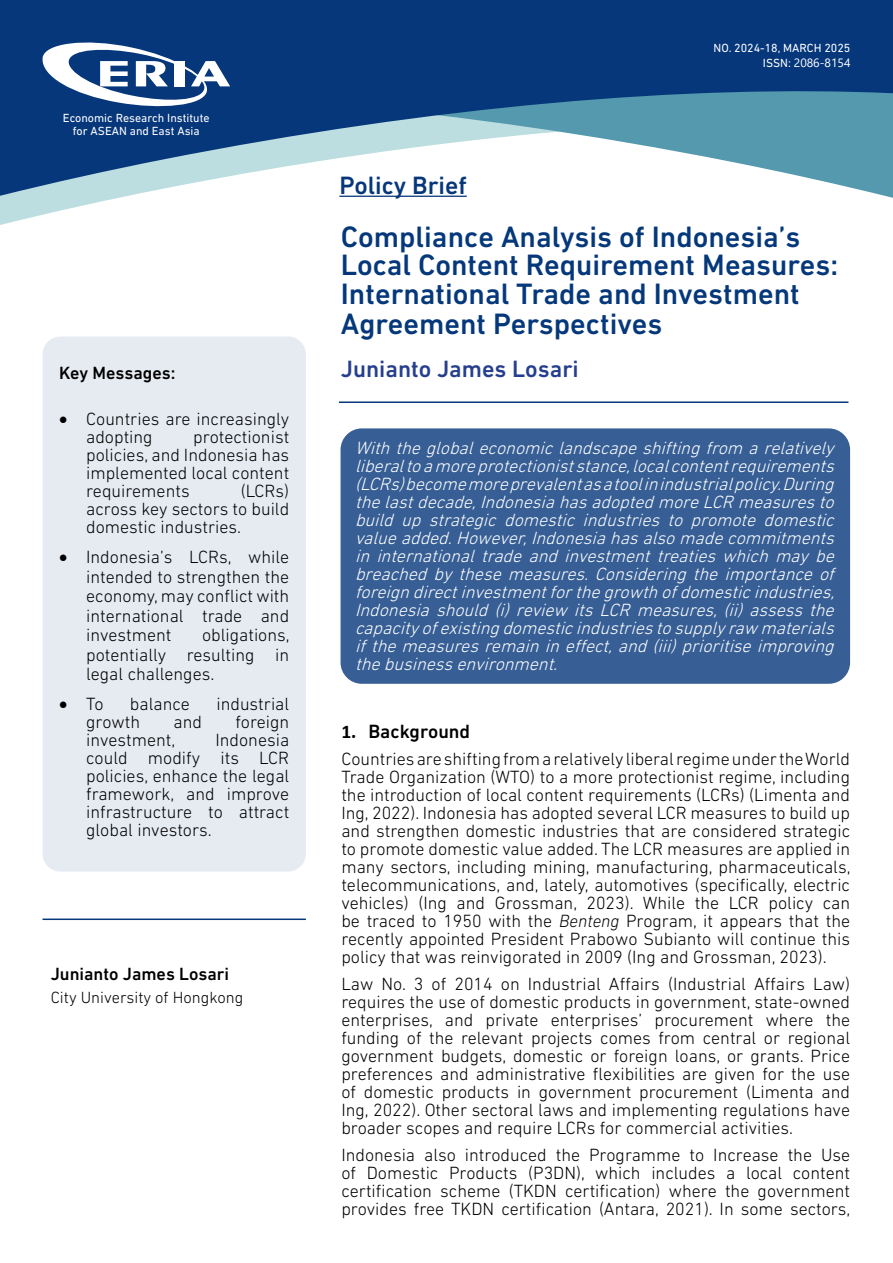
<style>
.page{position:relative;width:893px;height:1263px;background:#fff}
.page>*{position:absolute;margin:0;border:0;box-sizing:border-box;transform-origin:0 0}
.t1{font:500 30px/29px "DIN Next LT Pro";color:#05387a}
.t2{font:500 25.5px "DIN Next LT Pro";color:#06377b}
.t3{font:500 24px "DIN Next LT Pro";color:#253f8e}
.t4{font:500 19.5px "DIN Next LT Pro";color:#000}
.t5{font:300 18px/18px "DIN Next LT Pro";color:#000;text-align:justify}
.t6{font:italic 300 18px/18px "DIN Next LT Pro";color:#fff;text-align:justify}
.Key_Issues{font:500 18px "DIN Next LT Pro";color:#000}
.Key_Issues-2{font:300 16.5px "DIN Next LT Pro";color:#000}
.t7{font:12px "DIN Next LT Pro";color:#fff}
.t8{font:12px "Segoe UI";color:#fff}
.s1{font-family:"DIN Next LT Pro"}
.s2{font-family:"Calibri";font-weight:700}
.s3{font-style:italic}
</style>
<div class="page">
<svg style="left:0;top:198px;width:117px;height:27px"></svg>
<svg style="left:0;top:0;width:893px;height:196px;fill:#06377b"></svg>
<div style="left:43px;top:336px;width:263px;height:536px;background:#e6ebf2;border-radius:18px"></div>
<hr style="left:339px;top:196px;width:128px;height:1px;background:#06377b">
<hr style="left:339px;top:401px;width:509px;height:2px;background:#05387a">
<div style="left:341px;top:428px;width:509px;height:256px;background:#375f95;border-radius:21px"></div>
<hr style="left:43px;top:918px;width:263px;height:2px;background:#05387a">
<svg style="left:41px;top:38px;width:189px;height:72px"></svg>
<div style="left:174px;top:61px;width:11px;height:25px;background:#fff"></div>
<p class="t7" style="left:63px;top:111px;width:148px">Economic Research Institute</p>
<p class="t7" style="left:73px;top:124px;width:128px">for ASEAN and East Asia</p>
<p class="Key_Issues" style="left:59px;top:363px;width:118px">Key Messages:</p>
<p class="t5" style="left:86px;top:410px;width:205px;text-indent:-27px">• Countries are increasingly adopting</p>
<p class="t5" style="left:86px;top:428px;width:205px;text-indent:107px">protectionist policies, and Indonesia has implemented local content requirements</p>
<p class="t5" style="left:86px;top:482px;width:205px;text-indent:155px">(LCRs) across key sectors to build domestic industries.</p>
<p class="t5" style="left:86px;top:547px;width:205px;line-height:19.5px;text-indent:-27px">• Indonesia’s LCRs, while intended to strengthen the economy, may conflict with international trade and investment</p>
<p class="t5" style="left:86px;top:625px;width:205px;line-height:19.5px;text-indent:116px">obligations, potentially resulting in legal challenges.</p>
<p class="t5" style="left:59px;top:695px;width:46px">• To</p>
<p class="t5" style="left:130px;top:695px;width:61px">balance</p>
<p class="t5" style="left:216px;top:695px;width:74px">industrial</p>
<p class="t5" style="left:86px;top:713px;width:55px">growth</p>
<p class="t5" style="left:173px;top:713px;width:30px">and</p>
<p class="t5" style="left:235px;top:713px;width:55px">foreign</p>
<p class="t5" style="left:86px;top:731px;width:91px">investment,</p>
<p class="t5" style="left:86px;top:731px;width:205px;text-indent:129px">Indonesia could modify its LCR policies, enhance the legal framework, and improve infrastructure to attract global investors.</p>
<p class="Key_Issues" style="left:51px;top:964px;width:180px">Junianto James Losari</p>
<p class="Key_Issues-2" style="left:51px;top:988px;width:194px">City University of Hongkong</p>
<p class="t2" style="left:339px;top:170px;width:129px">Policy Brief</p>
<p class="t7" style="left:714px;top:41px;width:138px">NO. 2024-18, MARCH 2025</p>
<p class="t8" style="left:763px;top:51px;width:89px"><span class="s1">ISSN:</span> 2086-8154</p>
<p class="t1" style="left:341px;top:222px;width:499px">Compliance Analysis of Indonesia’s Local Content Requirement Measures:<br>International Trade and Investment Agreement Perspectives</p>
<p class="t3" style="left:341px;top:355px;width:239px">Junianto James Losari</p>
<p class="t6" style="left:355px;top:439px;width:486px">Withtheglobaleconomiclandscapeshiftingfrom arelatively liberaltoamoreprotectioniststance,localcontentrequirements (LCRs)becomemoreprevalentasatoolinindustrialpolicy.During thelastdecade,IndonesiahasadoptedmoreLCR measuresto build up strategic domestic industries to promote domestic valueadded.However,Indonesiahasalsomadecommitments in international trade and investment treaties which may be breached by these measures. Considering the importance of foreigndirectinvestmentforthegrowthofdomesticindustries, Indonesia should (i) review its LCR measures, (ii) assess the capacityofexistingdomesticindustriestosupplyraw materials ifthemeasuresremainineffect,and(iii) prioritiseimproving thebusinessenvironment.</p>
<p class="t4" style="left:341px;top:720px;width:130px"><span class="s2">1.</span> Background</p>
<p class="t5" style="left:341px;top:749px;width:511px">Countries are shifting from a relatively liberal regime under the World Trade Organization (WTO) to a more protectionist regime, including the introduction of local content requirements (LCRs) (Limenta and Ing, 2022). Indonesia has adopted several LCR measures to build up and strengthen domestic industries that are considered strategic to promote domestic value added. The LCR measures are applied in many sectors, including mining, manufacturing, pharmaceuticals, telecommunications, and, lately, automotives (specifically, electric vehicles) (Ing and Grossman, 2023). While the LCR policy can be traced to 1950 with the <span class="s3">Benteng</span> Program, it appears that the recently appointed President Prabowo Subianto will continue this policy that was reinvigorated in 2009 (Ing and Grossman, 2023).</p>
<p class="t5" style="left:341px;top:974px;width:510px">Law No. 3 of 2014 on Industrial Affairs (Industrial Affairs Law) requires the use of domestic products in government, state-owned enterprises, and private enterprises’ procurement where the funding of the relevant projects comes from central or regional government budgets, domestic or foreign loans, or grants. Price preferences and administrative flexibilities are given for the use of domestic products in government procurement (Limenta and Ing, 2022). Other sectoral laws and implementing regulations have broader scopes and require LCRs for commercial activities.</p>
<p class="t5" style="left:341px;top:1145px;width:511px">Indonesia also introduced the Programme to Increase the Use of Domestic Products (P3DN), which includes a local content certification scheme (TKDN certification) where the government provides free TKDN certification (Antara, 2021). In some sectors,</p>
</div>
